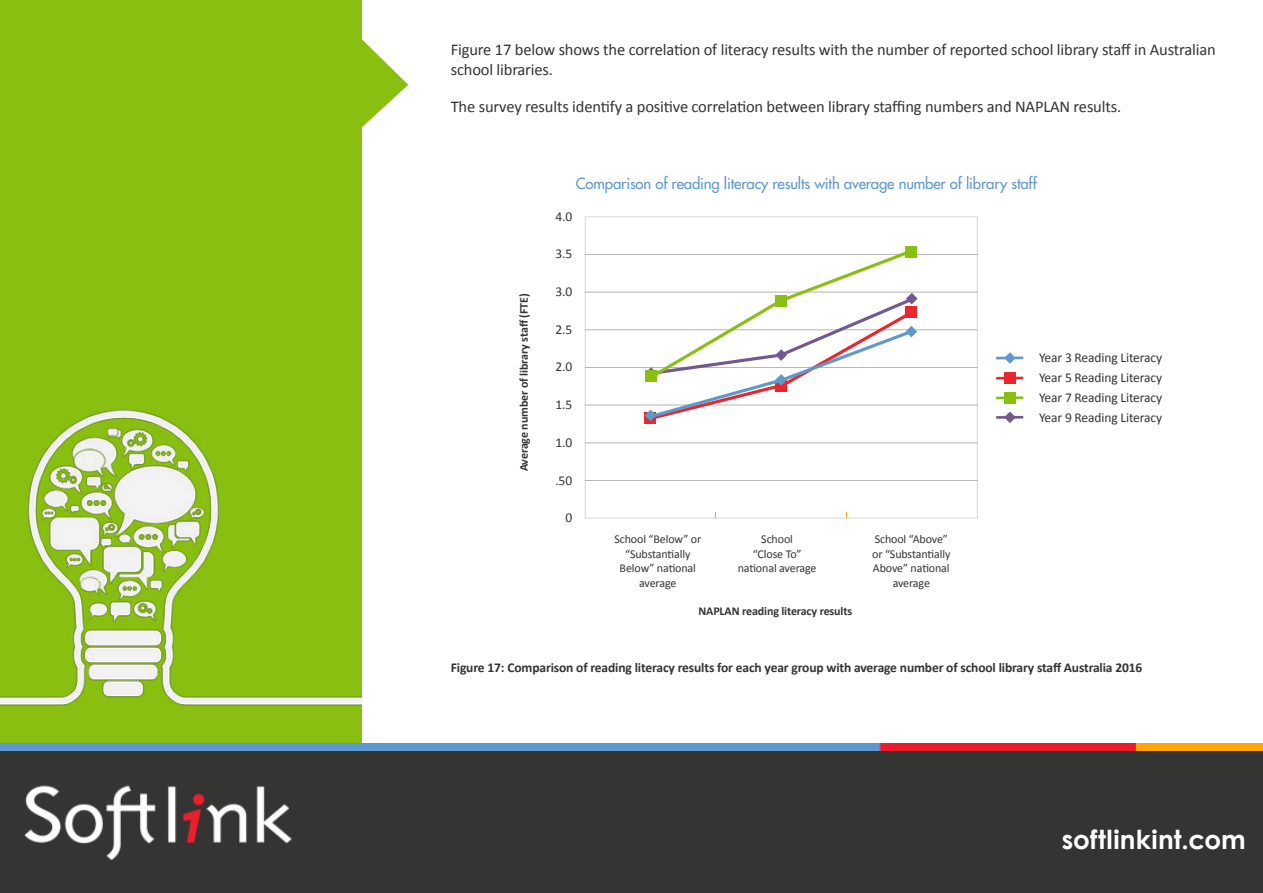
<style>
.page{position:relative;width:1263px;height:893px;background:#fff}
.page>*{position:absolute;margin:0;border:0;box-sizing:border-box;transform-origin:0 0}
.Red_bullet_diagram_t{font:700 26.25px "Century Gothic";letter-spacing:.01em;color:#fff}
.t1{font:16.5px/19.8px "Calibri";letter-spacing:-.01em;color:#343433}
.Disclaimer{font:15px "Futura";letter-spacing:-.01em;color:#5f99cb}
.t2{font:700 13.5px "Calibri";letter-spacing:-.01em;color:#343433}
.t3{font:13.5px "Calibri";letter-spacing:-.01em;color:#343433}
.t4{font:12px/14.4px "Calibri";letter-spacing:-.01em;color:#343433;text-align:center}
.t5{font:700 12px "Calibri";letter-spacing:-.01em;color:#343433}
</style>
<div class="page">
<div style="left:0;top:0;width:362px;height:793px;background:#89bf11"></div>
<svg style="left:362px;top:39px;width:46px;height:88px"></svg>
<img style="left:0;top:409px;width:362px;height:297px">
<div style="left:0;top:750px;width:1263px;height:143px;background:#343433"></div>
<img style="left:17px;top:773px;width:281px;height:87px">
<img style="left:0;top:743px;width:1263px;height:7px">
<div style="left:1004px;top:372px;width:11px;height:12px;background:#e7272d"></div>
<hr style="left:996px;top:377px;width:27px;height:3px;background:#e7272d">
<svg style="left:1004px;top:352px;width:12px;height:12px"></svg>
<hr style="left:996px;top:357px;width:27px;height:2px;background:#5f99ca">
<div style="left:1004px;top:392px;width:11px;height:11px;background:#89bf11"></div>
<hr style="left:996px;top:396px;width:27px;height:3px;background:#89bf11">
<svg style="left:1005px;top:411px;width:10px;height:12px"></svg>
<hr style="left:996px;top:416px;width:27px;height:3px;background:#71588f">
<div style="left:645px;top:412px;width:11px;height:12px;background:#e7272d"></div>
<svg style="left:645px;top:252px;width:272px;height:169px"></svg>
<div style="left:645px;top:370px;width:12px;height:12px;background:#89bf11"></div>
<div style="left:775px;top:295px;width:12px;height:11px;background:#89bf11"></div>
<div style="left:905px;top:246px;width:12px;height:12px;background:#89bf11"></div>
<p class="t1" style="left:451px;top:39px;width:766px">Figure 17 below shows the correlation of literacy results with the number of reported school library staff in Australian school libraries.</p>
<p class="t1" style="left:451px;top:96px;width:672px">The survey results identify a positive correlation between library staffing numbers and NAPLAN results.</p>
<p class="Disclaimer" style="left:576px;top:174px;width:463px">Comparison of reading literacy results with average number of library staff</p>
<p class="t3" style="left:555px;top:207px;width:18px">4.0</p>
<p class="t5" style="left:515px;top:471px;width:179px;rotate:-90deg">Average number of library staff (FTE)</p>
<p class="t3" style="left:555px;top:244px;width:18px">3.5</p>
<p class="t3" style="left:555px;top:282px;width:18px">3.0</p>
<p class="t3" style="left:555px;top:320px;width:18px">2.5</p>
<p class="t3" style="left:555px;top:357px;width:18px">2.0</p>
<p class="t3" style="left:555px;top:395px;width:18px">1.5</p>
<p class="t3" style="left:555px;top:433px;width:18px">1.0</p>
<p class="t3" style="left:555px;top:471px;width:18px">.50</p>
<p class="t3" style="left:565px;top:508px;width:8px">0</p>
<p class="t4" style="left:614px;top:532px;width:88px">School “Below” or “Substantially<br>Below” national average</p>
<p class="t4" style="left:738px;top:532px;width:80px">School<br>“Close To” national average</p>
<p class="t4" style="left:872px;top:532px;width:80px">School “Above” or “Substantially<br>Above” national average</p>
<p class="t5" style="left:698px;top:602px;width:155px">NAPLAN reading literacy results</p>
<p class="t3" style="left:1039px;top:348px;width:125px">Year 3 Reading Literacy</p>
<p class="t3" style="left:1039px;top:368px;width:125px">Year 5 Reading Literacy</p>
<p class="t3" style="left:1039px;top:388px;width:125px">Year 7 Reading Literacy</p>
<p class="t3" style="left:1039px;top:408px;width:125px">Year 9 Reading Literacy</p>
<p class="t2" style="left:451px;top:658px;width:693px">Figure 17: Comparison of reading literacy results for each year group with average number of school library staff Australia 2016</p>
<p class="Red_bullet_diagram_t" style="left:1062px;top:819px;width:186px">softlinkint.com</p>
</div>
